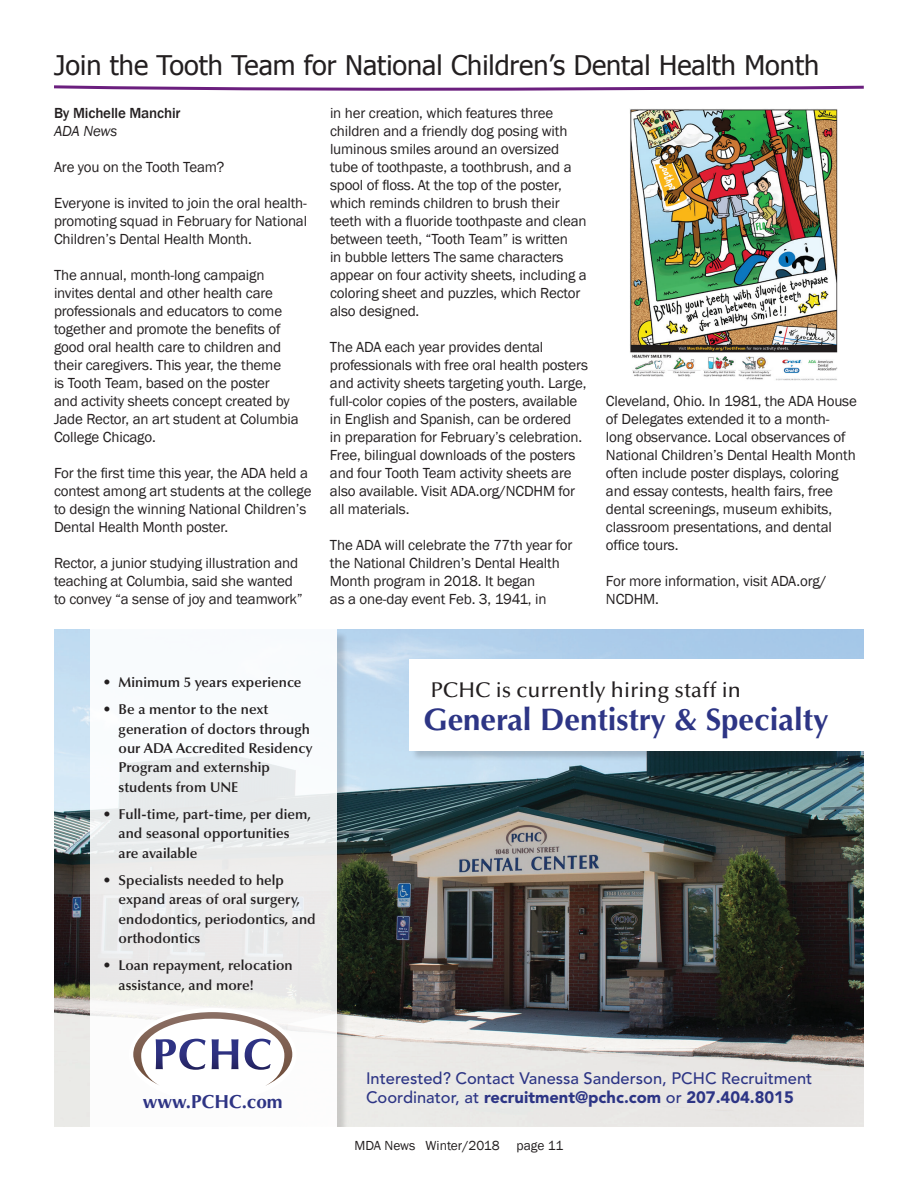
<style>
.page{position:relative;width:918px;height:1188px;background:#fff}
.page>*{position:absolute;margin:0;border:0;box-sizing:border-box;transform-origin:0 0}
.t1{font:700 31.2px "Optima LT Std";color:#2d3585}
.t2{font:27px "Tahoma";color:#231f20}
.t3{font:500 21.45px "Optima LT Std";color:#231f20}
.t4{font:700 18.9px "Optima LT Std";color:#2e3484}
.t5{font:500 16.5px "Avenir LT Std";color:#2d3585}
.t6{font:900 16.5px "Avenir LT Std";color:#2d3585}
.t7{font:15px/18px "Franklin Gothic";letter-spacing:-.01em;color:#231f20}
.t8{font:500 15px "Franklin Gothic";letter-spacing:-.01em;color:#231f20}
.t9{font:italic 15px "Franklin Gothic";letter-spacing:-.01em;color:#231f20}
.t10{font:600 14.25px/19.5px "Optima LT Std";color:#231f20}
.t11{font:13.5px "Franklin Gothic";color:#231f20}
.s1{font-weight:500}
</style>
<div class="page">
<img style="left:54px;top:629px;width:810px;height:497px">
<div style="left:411px;top:661px;width:453px;height:101px;background:#231f20;opacity:.19"></div>
<div style="left:410px;top:659px;width:454px;height:91px;background:#fff"></div>
<div style="left:91px;top:631px;width:257px;height:495px;background:#231f20;opacity:.19"></div>
<div style="left:90px;top:629px;width:247px;height:497px;background:linear-gradient(to right,#f1f3f3,#f1f2f3)"></div>
<div style="left:129px;top:1008px;width:168px;height:94px;background:#fff;border-radius:50%"></div>
<svg style="left:133px;top:1012px;width:159px;height:74px"></svg>
<svg style="left:54px;top:85px;width:810px;height:6px"></svg>
<img style="left:630px;top:109px;width:208px;height:271px">
<h2 class="t2" style="left:54px;top:47px;width:766px">Join the Tooth Team for National Children’s Dental Health Month</h2>
<p class="t8" style="left:54px;top:104px;width:128px">By Michelle Manchir</p>
<p class="t9" style="left:54px;top:121px;width:65px">ADA News</p>
<p class="t7" style="left:54px;top:158px;width:172px">Are you on the Tooth Team?</p>
<p class="t7" style="left:54px;top:194px;width:255px;text-align:justify">Everyone is invited to join the oral health&shy;promoting squad in February for National Children’s Dental Health Month.</p>
<p class="t7" style="left:54px;top:266px;width:246px">The annual, month-long campaign invites dental and other health care professionals and educators to come together and promote the benefits of good oral health care to children and their caregivers. This year, the theme<br>is Tooth Team, based on the poster<br>and activity sheets concept created by Jade Rector, an art student at Columbia College Chicago.</p>
<p class="t7" style="left:54px;top:464px;width:259px">For the first time this year, the ADA held a contest among art students at the college to design the winning National Children’s Dental Health Month poster.</p>
<p class="t7" style="left:54px;top:554px;width:250px">Rector, a junior studying illustration and teaching at Columbia, said she wanted to convey “a sense of joy and teamwork”</p>
<p class="t7" style="left:330px;top:104px;width:258px">in her creation, which features three children and a friendly dog posing with luminous smiles around an oversized tube of toothpaste, a toothbrush, and a spool of floss. At the top of the poster, which reminds children to brush their teeth with a fluoride toothpaste and clean between teeth, “Tooth Team” is written<br>in bubble letters The same characters appear on four activity sheets, including a coloring sheet and puzzles, which Rector also designed.</p>
<p class="t7" style="left:330px;top:338px;width:260px">The ADA each year provides dental professionals with free oral health posters and activity sheets targeting youth. Large, full-color copies of the posters, available in English and Spanish, can be ordered<br>in preparation for February’s celebration.<br>Free, bilingual downloads of the posters and four Tooth Team activity sheets are also available. Visit ADA.org/NCDHM for all materials.</p>
<p class="t7" style="left:330px;top:536px;width:244px">The ADA will celebrate the 77th year for the National Children’s Dental Health Month program in 2018. It began<br>as a one-day event Feb. 3, 1941, in</p>
<p class="t7" style="left:606px;top:392px;width:252px">Cleveland, Ohio. In 1981, the ADA House of Delegates extended it to a month&shy;long observance. Local observances of National Children’s Dental Health Month often include poster displays, coloring and essay contests, health fairs, free dental screenings, museum exhibits, classroom presentations, and dental office tours.</p>
<p class="t7" style="left:606px;top:572px;width:222px">For more information, visit ADA.org/<br>NCDHM.</p>
<p class="t10" style="left:104px;top:673px;width:199px">• Minimum 5 years experience</p>
<p class="t10" style="left:119px;top:700px;width:195px;text-indent:-15px">• Be a mentor to the next generation of doctors through our ADA Accredited Residency<br>Program and externship students from UNE</p>
<p class="t10" style="left:119px;top:805px;width:194px;text-indent:-15px">• Full-time, part-time, per diem, and seasonal opportunities are available</p>
<p class="t10" style="left:119px;top:871px;width:199px;text-indent:-15px">• Specialists needed to help expand areas of oral surgery, endodontics, periodontics, and orthodontics</p>
<p class="t10" style="left:119px;top:956px;width:176px;text-indent:-15px">• Loan repayment, relocation assistance, and more!</p>
<h3 class="t3" style="left:431px;top:678px;width:311px">PCHC is currently hiring staff in</h3>
<h1 class="t1" style="left:423px;top:701px;width:407px">General Dentistry &amp; Specialty</h1>
<p class="t5" style="left:366px;top:1068px;width:448px">Interested? Contact Vanessa Sanderson, PCHC Recruitment</p>
<p class="t4" style="left:143px;top:1091px;width:141px">www.PCHC.com</p>
<p class="t6" style="left:366px;top:1088px;width:429px"><span class="s1">Coordinator, at</span> recruitment@pchc.com <span class="s1">or</span> 207.404.8015</p>
<p class="t11" style="left:355px;top:1137px;width:147px">MDA News Winter/2018</p>
<p class="t11" style="left:516px;top:1137px;width:48px">page 11</p>
</div>
